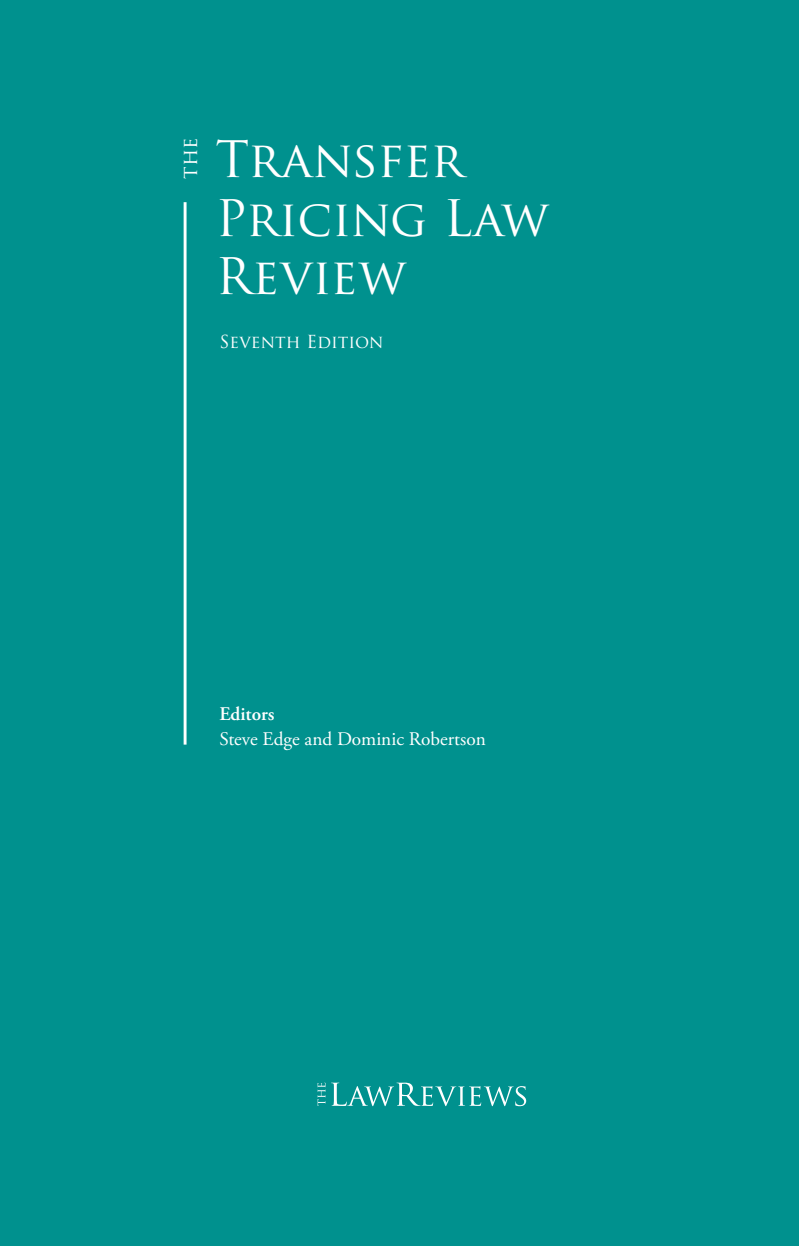
<style>
.page{position:relative;width:799px;height:1246px;background:#fff}
.page>*{position:absolute;margin:0;border:0;box-sizing:border-box;transform-origin:0 0}
.t1{font:49px/58.8px "Trajan Pro";color:#fff}
.t2{font:20.47px "Trajan Pro";color:#fff}
.t3{font:19.25px "Adobe Garamond Pro";color:#fff}
.t4{font:600 19.25px "Adobe Garamond Pro";color:#fff}
.t5{font:17.5px "Trajan Pro";color:#fff}
</style>
<div class="page">
<div style="left:0;top:0;width:799px;height:1245px;background:#00918e"></div>
<svg style="left:331px;top:1082px;width:195px;height:23px"></svg>
<svg style="left:317px;top:1082px;width:8px;height:23px"></svg>
<hr style="left:184px;top:202px;width:2px;height:542px;background:#fff">
<p class="t2" style="left:177px;top:179px;width:43px;rotate:-90deg">the</p>
<h1 class="t1" style="left:215px;top:129px;width:335px">Transfer<br>Pricing Law<br>Review</h1>
<p class="t5" style="left:219px;top:331px;width:165px">Seventh Edition</p>
<p class="t4" style="left:219px;top:702px;width:57px">Editors</p>
<p class="t3" style="left:219px;top:726px;width:268px">Steve Edge and Dominic Robertson</p>
</div>
